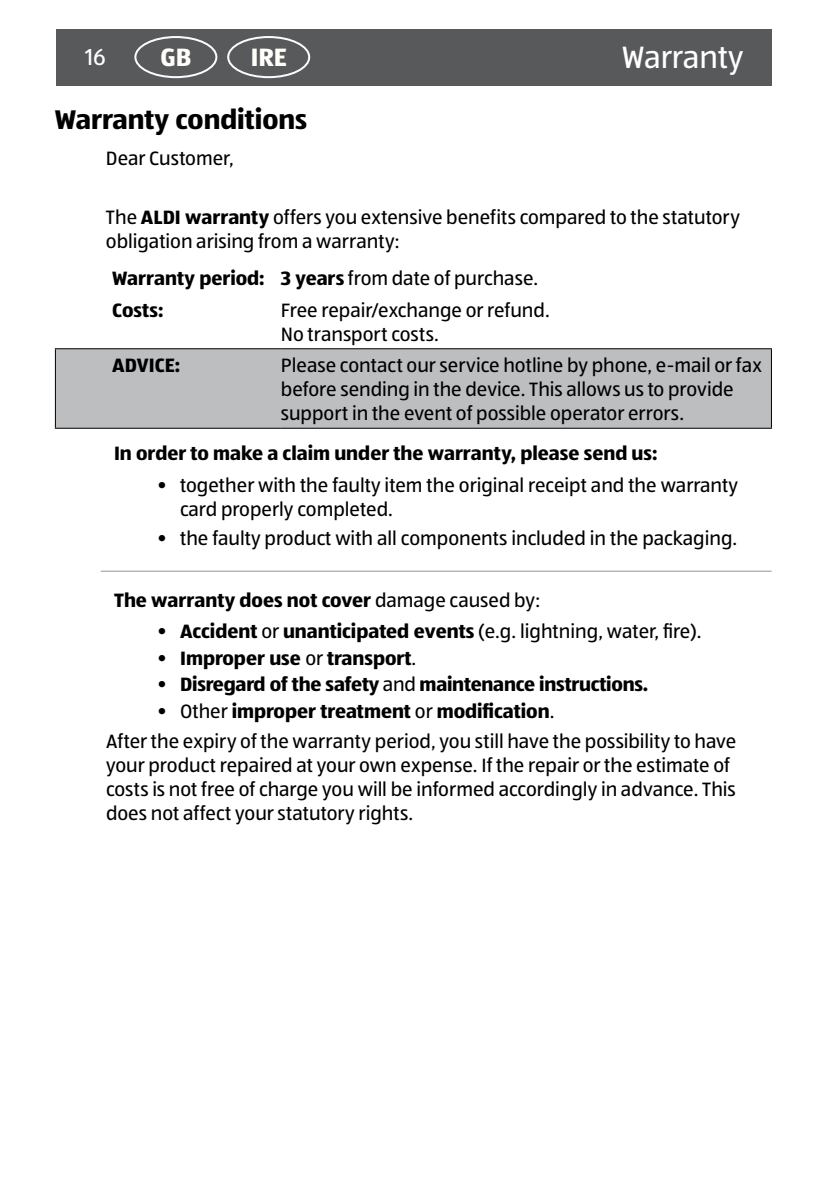
<style>
.page{position:relative;width:840px;height:1191px;background:#fff}
.page>*{position:absolute;margin:0;border:0;box-sizing:border-box;transform-origin:0 0}
.t1{font:32px "ALDISUEDOT";color:#fff}
.t2{font:700 28px "ALDISUEDOT";color:#000}
.t3{font:700 26px "ALDISUEDOT";color:#fffef9}
.t4{font:24px "ALDISUEDOT";color:#fff}
.t5{font:20px/24px "ALDISUEDOT";color:#000}
.t6{font:700 20px/31.4px "ALDISUEDOT";color:#000}
.s1{font-weight:700}
.s2{font-weight:400}
</style>
<div class="page">
<div style="left:57px;top:29px;width:714px;height:56px;background:#58595b"></div>
<div style="left:134px;top:36px;width:83px;height:42px;border:2px solid #fafdff;border-radius:50%"></div>
<div style="left:227px;top:36px;width:83px;height:42px;border:2px solid #fafdff;border-radius:50%"></div>
<div style="left:56px;top:349px;width:714px;height:79px;background:#bcbec0"></div>
<hr style="left:55px;top:348px;width:226px;height:1px;background:#000">
<hr style="left:55px;top:349px;width:1px;height:79px;background:#000">
<hr style="left:281px;top:348px;width:490px;height:1px;background:#000">
<hr style="left:770px;top:349px;width:1px;height:79px;background:#000">
<hr style="left:55px;top:428px;width:226px;height:1px;background:#000">
<hr style="left:281px;top:428px;width:490px;height:1px;background:#000">
<hr style="left:101px;top:570px;width:670px;height:1px;background:#939598">
<p class="t4" style="left:85px;top:41px;width:22px">16</p>
<h3 class="t3" style="left:160px;top:39px;width:32px">GB</h3>
<h3 class="t3" style="left:250px;top:39px;width:38px">IRE</h3>
<h1 class="t1" style="left:621px;top:36px;width:123px">Warranty</h1>
<h2 class="t2" style="left:55px;top:101px;width:253px">Warranty conditions</h2>
<p class="t5" style="left:106px;top:145px;width:129px">Dear Customer,</p>
<p class="t5" style="left:106px;top:205px;width:635px">The <span class="s1">ALDI warranty</span> offers you extensive benefits compared to the statutory obligation arising from a warranty:</p>
<p class="t6" style="left:112px;top:262px;width:427px">Warranty period: 3 years <span class="s2">from date of purchase.<br></span>Costs:</p>
<p class="t5" style="left:281px;top:297px;width:270px">Free repair/exchange or refund.<br>No transport costs.</p>
<p class="t6" style="left:112px;top:349px;width:70px">ADVICE:</p>
<p class="t5" style="left:281px;top:353px;width:482px">Please contact our service hotline by phone, e-mail or fax before sending in the device. This allows us to provide support in the event of possible operator errors.</p>
<p class="t6" style="left:114px;top:437px;width:545px">In order to make a claim under the warranty, please send us:</p>
<p class="t5" style="left:180px;top:472px;width:559px;text-indent:-23px">• together with the faulty item the original receipt and the warranty card properly completed.</p>
<p class="t5" style="left:157px;top:526px;width:581px">• the faulty product with all components included in the packaging.</p>
<p class="t6" style="left:114px;top:583px;width:427px">The warranty does not cover <span class="s2">damage caused by:</span></p>
<p class="t5" style="left:157px;top:618px;width:545px">• <span class="s1">Accident</span> or <span class="s1">unanticipated events</span> (e.g. lightning, water, fire).</p>
<p class="t6" style="left:157px;top:641px;width:260px"><span class="s2">•</span> Improper use <span class="s2">or</span> transport<span class="s2">.</span></p>
<p class="t6" style="left:157px;top:668px;width:492px"><span class="s2">•</span> Disregard of the safety <span class="s2">and</span> maintenance instructions.</p>
<p class="t5" style="left:106px;top:696px;width:631px;line-height:29.6px;text-indent:51px">• Other <span class="s1">improper treatment</span> or <span class="s1">modification</span>.<br>After the expiry of the warranty period, you still have the possibility to have</p>
<p class="t5" style="left:106px;top:752px;width:631px">your product repaired at your own expense. If the repair or the estimate of costs is not free of charge you will be informed accordingly in advance. This does not affect your statutory rights.</p>
</div>
